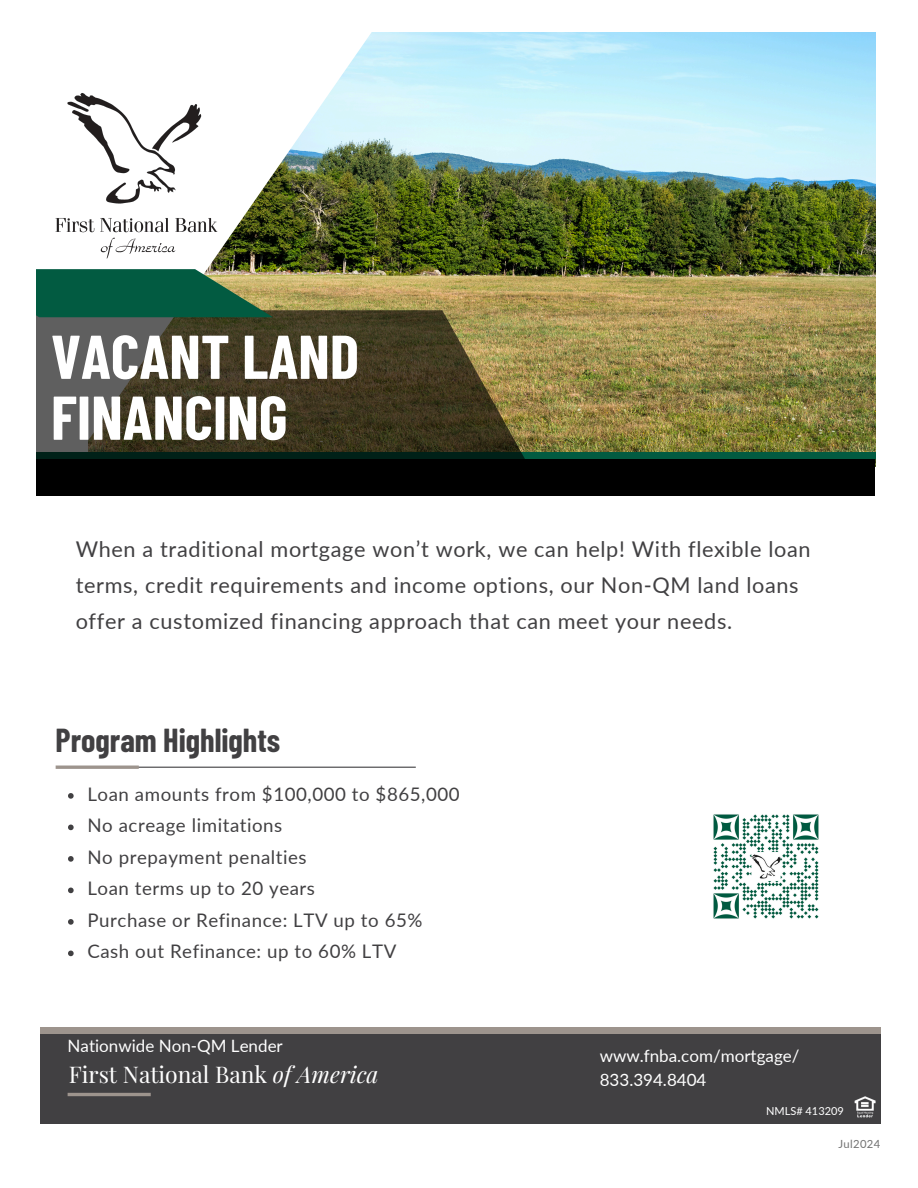
<style>
.page{position:relative;width:918px;height:1188px;background:#fff}
.page>*{position:absolute;margin:0;border:0;box-sizing:border-box;transform-origin:0 0}
.t1{font:700 61.65px/60.9px "Barlow Condensed";color:#fff}
.t2{font:700 32.4px "Barlow Condensed";color:#414042}
.t3{font:22.95px "Playfair Display";color:#fff}
.t4{font:21.75px/36px "Lato";letter-spacing:.03em;color:#414042}
.t5{font:18.75px "Lato";letter-spacing:.03em;color:#414042}
.t6{font:16.95px "Lato";color:#fff}
.t7{font:11.25px "Lato";letter-spacing:.03em;color:#737373}
.t8{font:10.95px "Lato";color:#fff}
.s1{font-style:italic}
</style>
<div class="page">
<div style="left:40px;top:1027px;width:840px;height:96px;background:#414042"></div>
<div style="left:40px;top:1027px;width:840px;height:7px;background:#9d948d"></div>
<img style="left:854px;top:1096px;width:21px;height:22px">
<hr style="left:79px;top:767px;width:337px;height:1px;background:#414042">
<hr style="left:56px;top:766px;width:83px;height:3px;background:#9d948d">
<hr style="left:68px;top:1093px;width:83px;height:3px;background:#9d948d">
<img style="left:713px;top:814px;width:106px;height:105px">
<img style="left:375px;top:32px;width:501px;height:435px">
<img style="left:207px;top:32px;width:168px;height:278px">
<div style="left:35px;top:453px;width:840px;height:43px;background:#000"></div>
<div style="left:36px;top:452px;width:840px;height:7px;background:#025b41"></div>
<svg style="left:36px;top:310px;width:497px;height:149px;background:#4c462f"></svg>
<svg style="left:36px;top:269px;width:237px;height:48px;background:#216849"></svg>
<div style="left:0;top:193px;width:36px;height:303px;background:#fff"></div>
<img style="left:55px;top:92px;width:169px;height:167px">
<svg style="left:68px;top:793px;width:6px;height:6px"></svg>
<svg style="left:68px;top:825px;width:6px;height:5px"></svg>
<svg style="left:68px;top:856px;width:6px;height:6px"></svg>
<svg style="left:68px;top:888px;width:6px;height:5px"></svg>
<svg style="left:68px;top:919px;width:6px;height:6px"></svg>
<svg style="left:68px;top:951px;width:6px;height:5px"></svg>
<p class="t1" style="left:51px;top:324px;width:310px">VACANT LAND<br>FINANCING</p>
<h2 class="t4" style="left:76px;top:530px;width:736px">When a traditional mortgage won’t work, we can help! With flexible loan terms, credit requirements and income options, our Non-QM land loans offer a customized financing approach that can meet your needs.</h2>
<p class="t2" style="left:56px;top:720px;width:226px">Program Highlights</p>
<h3 class="t5" style="left:87px;top:782px;width:374px">Loan amounts from $100,000 to $865,000</h3>
<h4 class="t5" style="left:87px;top:814px;width:196px">No acreage limitations</h4>
<h4 class="t5" style="left:87px;top:845px;width:221px">No prepayment penalties</h4>
<p class="t5" style="left:87px;top:877px;width:229px">Loan terms up to 20 years</p>
<h5 class="t5" style="left:87px;top:908px;width:337px">Purchase or Refinance: LTV up to 65%</h5>
<p class="t5" style="left:87px;top:940px;width:310px">Cash out Refinance: up to 60% LTV</p>
<p class="t6" style="left:68px;top:1036px;width:217px">Nationwide Non-QM Lender</p>
<p class="t3" style="left:69px;top:1058px;width:311px">First National Bank <span class="s1">of America</span></p>
<p class="t6" style="left:600px;top:1045px;width:201px">www.fnba.com/mortgage/</p>
<p class="t6" style="left:600px;top:1069px;width:108px">833.394.8404</p>
<p class="t8" style="left:766px;top:1104px;width:79px">NMLS# 413209</p>
<h4 class="t7" style="left:838px;top:1137px;width:43px">Jul2024</h4>
</div>
